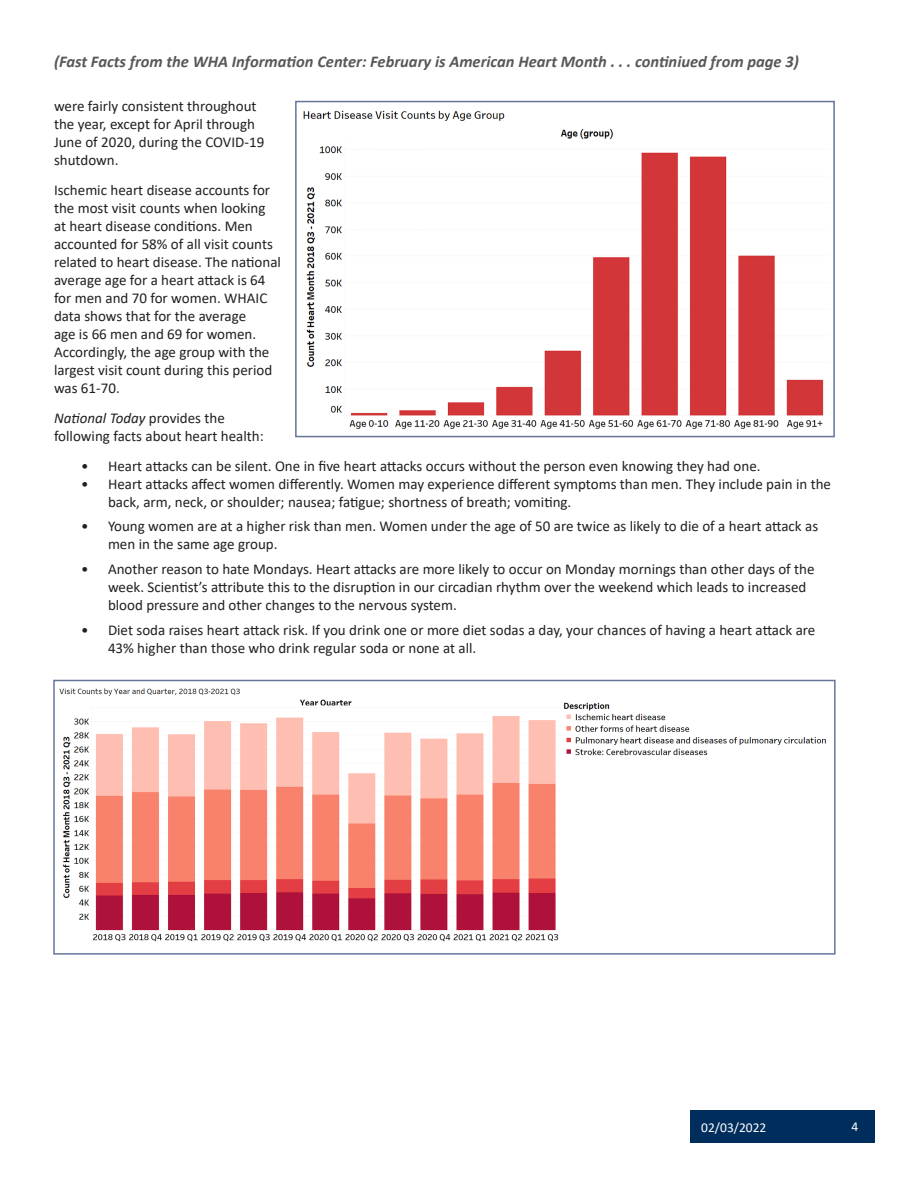
<style>
.page{position:relative;width:918px;height:1188px;background:#fff}
.page>*{position:absolute;margin:0;border:0;box-sizing:border-box;transform-origin:0 0}
.Continued_From{font:italic 700 16.5px "Calibri";color:#57585a}
.Body_Copy{font:15px/18px "Calibri";color:#231f20}
.t1{font:13.5px "Calibri";color:#fff}
.s1{font-style:italic}
</style>
<div class="page">
<div style="left:690px;top:1111px;width:184px;height:32px;background:#002e5c"></div>
<img style="left:303px;top:110px;width:521px;height:319px">
<div style="left:295px;top:101px;width:540px;height:336px;border:2px solid #65759a"></div>
<img style="left:59px;top:688px;width:767px;height:254px">
<div style="left:53px;top:680px;width:783px;height:275px;border:2px solid #65759a"></div>
<p class="Continued_From" style="left:54px;top:50px;width:746px">(Fast Facts from the WHA Information Center: February is American Heart Month . . . continiued from page 3)</p>
<p class="Body_Copy" style="left:54px;top:96px;width:212px">were fairly consistent throughout the year, except for April through<br>June of 2020, during the COVID-19 shutdown.</p>
<p class="Body_Copy" style="left:54px;top:180px;width:229px">Ischemic heart disease accounts for the most visit counts when looking at heart disease conditions. Men accounted for 58% of all visit counts related to heart disease. The national average age for a heart attack is 64 for men and 70 for women. WHAIC data shows that for the average<br>age is 66 men and 69 for women.<br>Accordingly, the age group with the largest visit count during this period was 61-70.</p>
<p class="Body_Copy" style="left:54px;top:408px;width:211px"><span class="s1">National Today</span> provides the following facts about heart health:</p>
<p class="Body_Copy" style="left:81px;top:456px;width:681px">• Heart attacks can be silent. One in five heart attacks occurs without the person even knowing they had one.</p>
<p class="Body_Copy" style="left:108px;top:474px;width:725px;text-indent:-27px">• Heart attacks affect women differently. Women may experience different symptoms than men. They include pain in the back, arm, neck, or shoulder; nausea; fatigue; shortness of breath; vomiting.</p>
<p class="Body_Copy" style="left:108px;top:517px;width:712px;text-indent:-27px">• Young women are at a higher risk than men. Women under the age of 50 are twice as likely to die of a heart attack as men in the same age group.</p>
<p class="Body_Copy" style="left:108px;top:560px;width:708px;text-indent:-27px">• Another reason to hate Mondays. Heart attacks are more likely to occur on Monday mornings than other days of the week. Scientist’s attribute this to the disruption in our circadian rhythm over the weekend which leads to increased blood pressure and other changes to the nervous system.</p>
<p class="Body_Copy" style="left:108px;top:620px;width:709px;text-indent:-27px">• Diet soda raises heart attack risk. If you drink one or more diet sodas a day, your chances of having a heart attack are<br>43% higher than those who drink regular soda or none at all.</p>
<p class="t1" style="left:701px;top:1118px;width:67px">02/03/2022</p>
<p class="t1" style="left:851px;top:1117px;width:8px">4</p>
</div>
